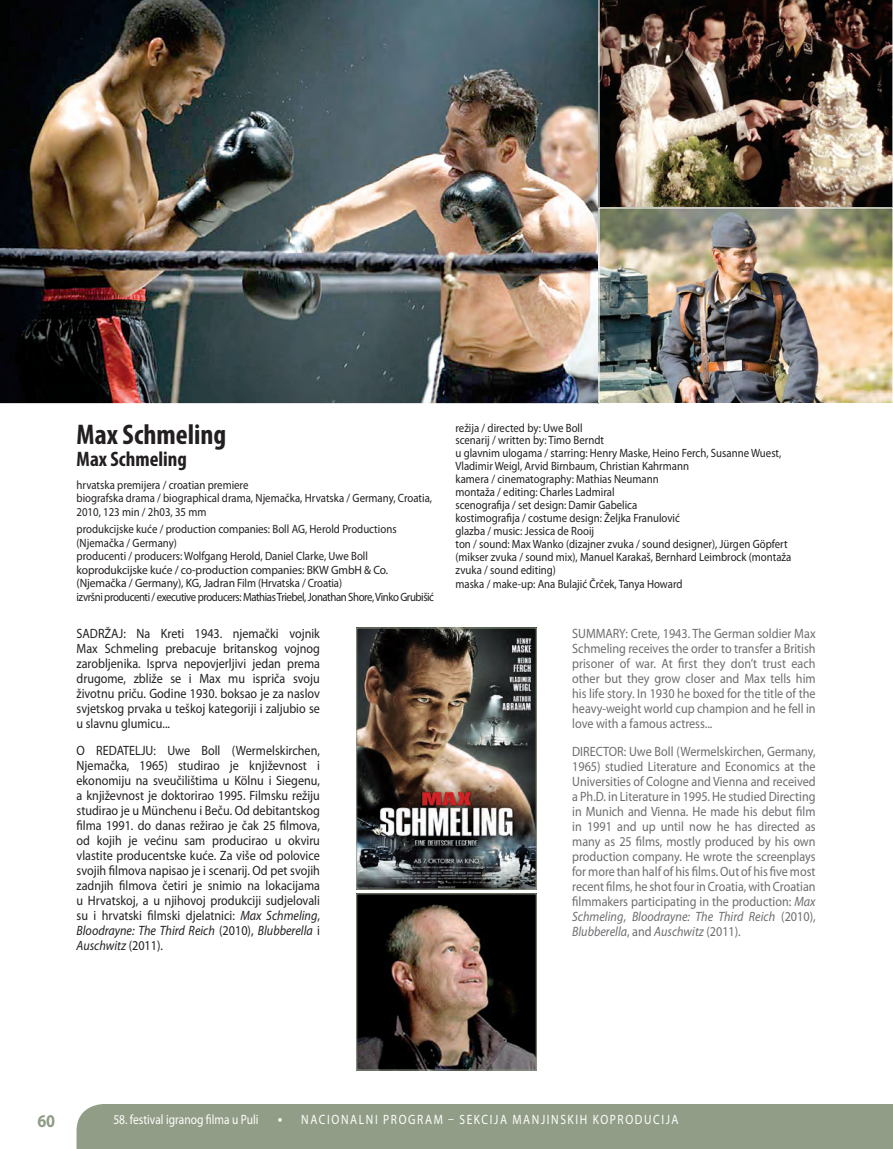
<style>
.page{position:relative;width:893px;height:1149px;background:#fff}
.page>*{position:absolute;margin:0;border:0;box-sizing:border-box;transform-origin:0 0}
.t1{font:700 condensed 28.5px "Myriad Pro";color:#231f20}
.t2{font:700 condensed 21px "Myriad Pro";color:#231f20}
.t3{font:700 18px "Myriad Pro";color:#919d86;scale:.9 1}
.t4{font:13.5px/15px "Myriad Pro";color:#231f20;text-align:justify;scale:.9 1}
.t5{font:13.5px/15px "Myriad Pro";color:#6c6d70;text-align:justify;scale:.9 1}
.t6{font:13.5px "Myriad Pro";letter-spacing:.14em;color:#fff;scale:.85 1}
.t7{font:13.5px "Myriad Pro";color:#fff;scale:.85 1}
.t8{font:12px/13px "Myriad Pro";color:#231f20;scale:.9 1}
.s1{font-style:italic}
.s2{font-family:"Spring";font-weight:800}
</style>
<div class="page">
<img style="left:0;top:0;width:598px;height:404px">
<img style="left:600px;top:209px;width:291px;height:193px">
<img style="left:598px;top:0;width:295px;height:207px">
<div style="left:598px;top:207px;width:295px;height:197px;border:1px solid #fff"></div>
<img style="left:356px;top:627px;width:181px;height:262px">
<img style="left:356px;top:893px;width:181px;height:177px">
<div style="left:77px;top:1104px;width:816px;height:44px;background:#919d86"></div>
<h1 class="t1" style="left:77px;top:416px;width:151px">Max Schmeling</h1>
<h2 class="t2" style="left:77px;top:446px;width:112px">Max Schmeling</h2>
<p class="t8" style="left:77px;top:477px;width:397px;line-height:13.5px">hrvatska premijera / croatian premiere<br>biografska drama / biographical drama, Njemačka, Hrvatska / Germany, Croatia,<br>2010, 123 min / 2h03, 35 mm</p>
<p class="t8" style="left:77px;top:522px;width:399px;line-height:13.5px">produkcijske kuće / production companies: Boll AG, Herold Productions (Njemačka / Germany)<br>producenti / producers: Wolfgang Herold, Daniel Clarke, Uwe Boll koprodukcijske kuće / co-production companies: BKW GmbH &amp; Co. (Njemačka / Germany), KG, Jadran Film (Hrvatska / Croatia)<br>izvršni producenti / executive producers: Mathias Triebel, Jonathan Shore, Vinko Grubišić</p>
<p class="t4" style="left:77px;top:625px;width:272px">SADRŽAJ: Na Kreti 1943. njemački vojnik Max Schmeling prebacuje britanskog vojnog zarobljenika. Isprva nepovjerljivi jedan prema drugome, zbliže se i Max mu ispriča svoju životnu priču. Godine 1930. boksao je za naslov svjetskog prvaka u teškoj kategoriji i zaljubio se u slavnu glumicu...</p>
<p class="t4" style="left:77px;top:742px;width:272px">O REDATELJU: Uwe Boll (Wermelskirchen, Njemačka, 1965) studirao je književnost i ekonomiju na sveučilištima u Kölnu i Siegenu, a književnost je doktorirao 1995. Filmsku režiju studirao je u Münchenu i Beču. Od debitantskog filma 1991. do danas režirao je čak 25 filmova, od kojih je većinu sam producirao u okviru vlastite producentske kuće. Za više od polovice svojih filmova napisao je i scenarij. Od pet svojih zadnjih filmova četiri je snimio na lokacijama u Hrvatskoj, a u njihovoj produkciji sudjelovali su i hrvatski filmski djelatnici: <span class="s1">Max Schmeling</span>, <span class="s1">Bloodrayne: The Third Reich</span> (2010), <span class="s1">Blubberella</span> i <span class="s1">Auschwitz</span> (2011).</p>
<p class="t8" style="left:455px;top:420px;width:375px">režija / directed by: Uwe Boll<br>scenarij / written by: Timo Berndt<br>u glavnim ulogama / starring: Henry Maske, Heino Ferch, Susanne Wuest, Vladimir Weigl, Arvid Birnbaum, Christian Kahrmann<br>kamera / cinematography: Mathias Neumann<br>montaža / editing: Charles Ladmiral<br>scenografija / set design: Damir Gabelica<br>kostimografija / costume design: Željka Franulović<br>glazba / music: Jessica de Rooij<br>ton / sound: Max Wanko (dizajner zvuka / sound designer), Jürgen Göpfert (mikser zvuka / sound mix), Manuel Karakaš, Bernhard Leimbrock (montaža zvuka / sound editing)<br>maska / make-up: Ana Bulajić Črček, Tanya Howard</p>
<p class="t5" style="left:572px;top:625px;width:272px">SUMMARY: Crete, 1943. The German soldier Max Schmeling receives the order to transfer a British prisoner of war. At first they don’t trust each other but they grow closer and Max tells him his life story. In 1930 he boxed for the title of the heavy-weight world cup champion and he fell in love with a famous actress...</p>
<p class="t5" style="left:572px;top:743px;width:272px">DIRECTOR: Uwe Boll (Wermelskirchen, Germany, 1965) studied Literature and Economics at the Universities of Cologne and Vienna and received a Ph.D. in Literature in 1995. He studied Directing in Munich and Vienna. He made his debut film in 1991 and up until now he has directed as many as 25 films, mostly produced by his own production company. He wrote the screenplays for more than half of his films. Out of his five most recent films, he shot four in Croatia, with Croatian filmmakers participating in the production: <span class="s1">Max Schmeling</span>, <span class="s1">Bloodrayne: The Third Reich</span> (2010), <span class="s1">Blubberella</span>, and <span class="s1">Auschwitz</span> (2011).</p>
<h3 class="t3" style="left:37px;top:1108px;width:21px">60</h3>
<p class="t7" style="left:113px;top:1111px;width:172px">58. festival igranog filma u Puli</p>
<p class="t6" style="left:278px;top:1111px;width:473px"><span class="s2">•</span> NACIONALNI PROGRAM – SEKCIJA MANJINSKIH KOPRODUCIJA</p>
</div>
